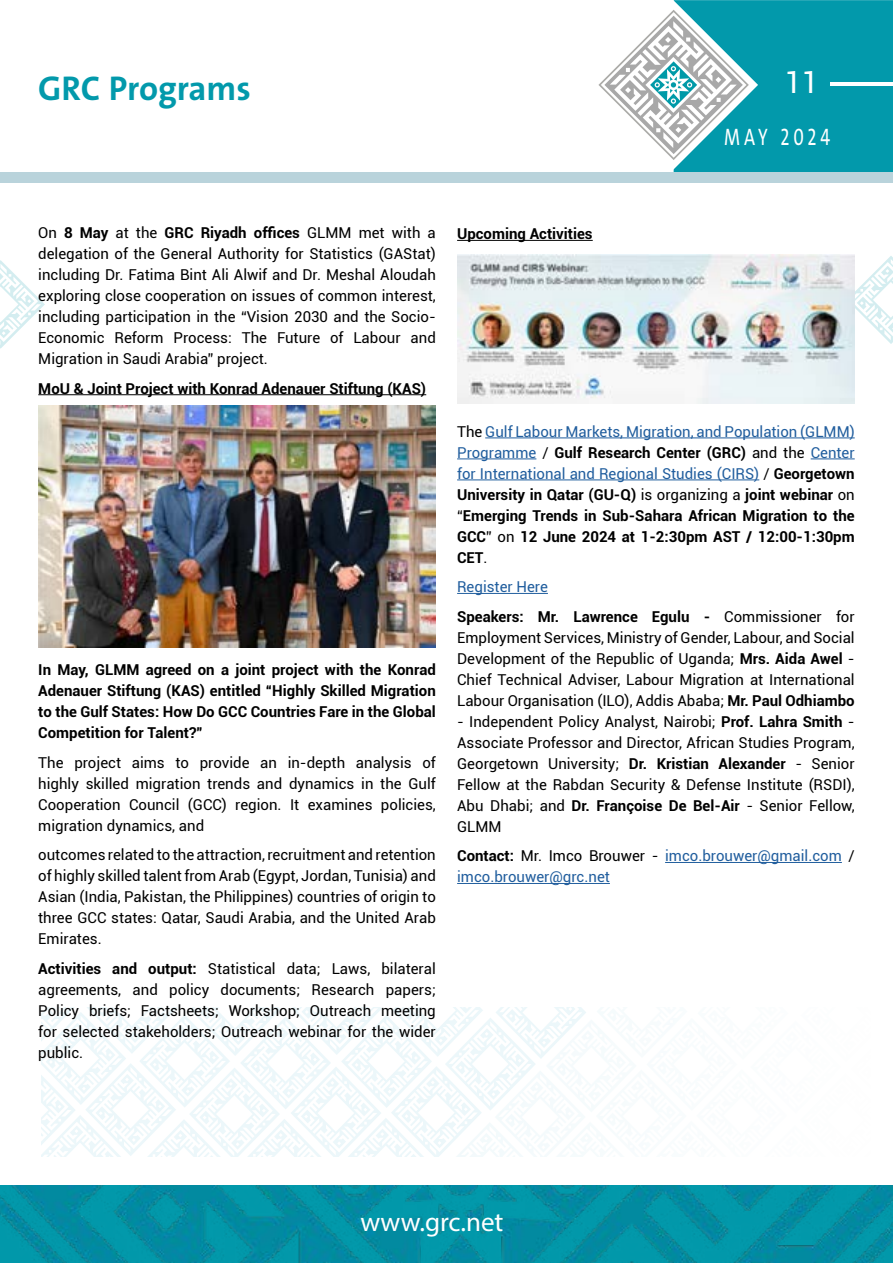
<style>
.page{position:relative;width:893px;height:1263px;background:#fff}
.page>*{position:absolute;margin:0;border:0;box-sizing:border-box;transform-origin:0 0}
.t1{font:700 34.5px "The Sans";color:#0299ab}
.t2{font:30px "Roboto";color:#fff}
.t3{font:27px "Myriad Pro";color:#fff}
.t4{font:24px "The Sans";letter-spacing:.215em;color:#fff;scale:.75 1}
.t5{font:15px/21px "Roboto";color:#000;text-align:justify}
.t6{font:700 15px/21px "Roboto";color:#000;text-align:justify}
.t7{font:15px/21px "Roboto";color:#215e9e}
.s1{font-weight:700}
.s2{font-weight:400}
.s3{font-weight:400;color:#215e9e}
.s4{font-weight:700;color:#000}
.s5{color:#000}
</style>
<div class="page">
<img style="left:0;top:1185px;width:893px;height:78px">
<svg style="left:598px;top:0;width:295px;height:172px"></svg>
<div style="left:0;top:172px;width:893px;height:11px;background:#b9d3db"></div>
<hr style="left:830px;top:82px;width:63px;height:4px;background:#fff">
<svg style="left:855px;top:256px;width:38px;height:88px"></svg>
<svg style="left:0;top:260px;width:45px;height:89px"></svg>
<svg style="left:41px;top:1007px;width:545px;height:150px"></svg>
<hr style="left:38px;top:394px;width:388px;height:1px;background:#000">
<hr style="left:457px;top:240px;width:136px;height:1px;background:#000">
<hr style="left:485px;top:437px;width:370px;height:1px;background:#215e9e">
<hr style="left:457px;top:458px;width:79px;height:1px;background:#215e9e">
<hr style="left:811px;top:458px;width:44px;height:1px;background:#215e9e">
<hr style="left:457px;top:479px;width:302px;height:1px;background:#215e9e">
<hr style="left:457px;top:593px;width:91px;height:1px;background:#215e9e">
<hr style="left:665px;top:862px;width:177px;height:1px;background:#215e9e">
<hr style="left:457px;top:883px;width:153px;height:1px;background:#215e9e">
<img style="left:38px;top:406px;width:398px;height:241px">
<img style="left:457px;top:255px;width:398px;height:149px">
<svg style="left:364px;top:1216px;width:152px;height:15px;background:#028fa3"></svg>
<h1 class="t1" style="left:38px;top:66px;width:214px">GRC Programs</h1>
<h2 class="t2" style="left:785px;top:62px;width:35px">11</h2>
<h3 class="t4" style="left:724px;top:122px;width:143px">MAY 2024</h3>
<p class="t5" style="left:38px;top:222px;width:399px">On <span class="s1">8 May</span> at the <span class="s1">GRC Riyadh offices</span> GLMM met with a delegation of the General Authority for Statistics (GAStat) including Dr. Fatima Bint Ali Alwif and Dr. Meshal Aloudah exploring close cooperation on issues of common interest, including participation in the “Vision 2030 and the Socio-Economic Reform Process: The Future of Labour and Migration in Saudi Arabia” project.</p>
<p class="t6" style="left:38px;top:377px;width:389px">MoU &amp; Joint Project with Konrad Adenauer Stiftung (KAS)</p>
<p class="t6" style="left:38px;top:659px;width:399px">In May, GLMM agreed on a joint project with the Konrad Adenauer Stiftung (KAS) entitled “Highly Skilled Migration to the Gulf States: How Do GCC Countries Fare in the Global Competition for Talent?”</p>
<p class="t5" style="left:38px;top:751px;width:399px">The project aims to provide an in-depth analysis of highly skilled migration trends and dynamics in the Gulf Cooperation Council (GCC) region. It examines policies, migration dynamics, and</p>
<p class="t5" style="left:38px;top:844px;width:399px">outcomes related to the attraction, recruitment and retention of highly skilled talent from Arab (Egypt, Jordan, Tunisia) and Asian (India, Pakistan, the Philippines) countries of origin to three GCC states: Qatar, Saudi Arabia, and the United Arab Emirates.</p>
<p class="t5" style="left:38px;top:957px;width:399px"><span class="s1">Activities and output:</span> Statistical data; Laws, bilateral agreements, and policy documents; Research papers; Policy briefs; Factsheets; Workshop; Outreach meeting for selected stakeholders; Outreach webinar for the wider public.</p>
<p class="t6" style="left:457px;top:223px;width:137px">Upcoming Activities</p>
<p class="t6" style="left:457px;top:420px;width:399px"><span class="s2">The</span> <span class="s3">Gulf Labour Markets, Migration, and Population (GLMM)<br>Programme</span> <span class="s2">/</span> Gulf Research Center (GRC) <span class="s2">and the</span> <span class="s3">Center for International and Regional Studies (CIRS)</span> <span class="s2">/</span> Georgetown University in Qatar (GU-Q) <span class="s2">is organizing a</span> joint webinar <span class="s2">on “</span>Emerging Trends in Sub-Sahara African Migration to the GCC<span class="s2">” on</span> 12 June 2024 at 1-2:30pm AST / 12:00-1:30pm CET<span class="s2">.</span></p>
<p class="t6" style="left:457px;top:572px;width:399px;line-height:29.5px"><span class="s3">Register Here<br></span>Speakers: Mr. Lawrence Egulu - <span class="s2">Commissioner for</span></p>
<p class="t5" style="left:457px;top:626px;width:399px">Employment Services, Ministry of Gender, Labour, and Social Development of the Republic of Uganda; <span class="s1">Mrs. Aida Awel</span> - Chief Technical Adviser, Labour Migration at International Labour Organisation (ILO), Addis Ababa; <span class="s1">Mr. Paul Odhiambo</span></p>
<p class="t5" style="left:457px;top:710px;width:399px">- Independent Policy Analyst, Nairobi; <span class="s1">Prof. Lahra Smith</span> - Associate Professor and Director, African Studies Program, Georgetown University; <span class="s1">Dr. Kristian Alexander</span> - Senior Fellow at the Rabdan Security &amp; Defense Institute (RSDI), Abu Dhabi; and <span class="s1">Dr. Françoise De Bel-Air</span> - Senior Fellow, GLMM</p>
<p class="t7" style="left:457px;top:845px;width:399px"><span class="s4">Contact:</span> <span class="s5">Mr. Imco Brouwer -</span> imco.brouwer@gmail.com <span class="s5">/ </span>imco.brouwer@grc.net</p>
<h3 class="t3" style="left:360px;top:1205px;width:145px">www.grc.net</h3>
</div>
